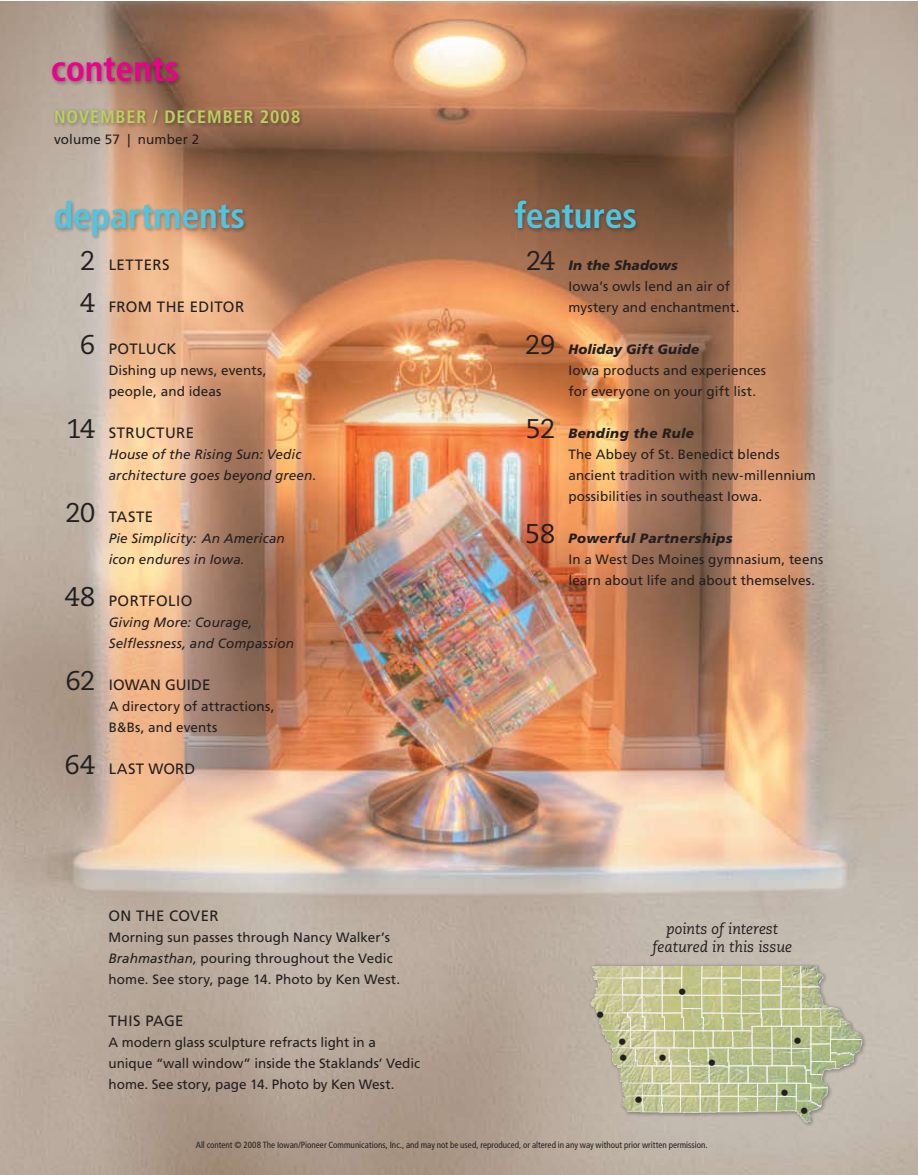
<style>
.page{position:relative;width:918px;height:1175px;background:#fff}
.page>*{position:absolute;margin:0;border:0;box-sizing:border-box;transform-origin:0 0}
.t1{font:700 condensed 36px "Frutiger";letter-spacing:-.005em;color:#4ec6e2}
.t2{font:700 condensed 36px "Frutiger";letter-spacing:-.01em;color:#ec008c}
.t3{font:700 condensed 18px "Frutiger LT Std";letter-spacing:.05em;color:#b9d15d}
.t4{font:condensed 18px "Frutiger LT Std";color:#231f20}
.t5{font:15px "Frutiger LT Std";letter-spacing:.025em;color:#231f20}
.t6{font:italic 15px/18px "Caecilia LT Std";color:#231f20;text-align:center}
.t7{font:15px "Frutiger LT Std";letter-spacing:.005em;color:#231f20}
.t8{font:13.5px/21px "Frutiger LT Std";letter-spacing:.005em;color:#231f20}
.t9{font:italic 13.5px/21px "Frutiger LT Std";letter-spacing:.01em;color:#231f20}
.t10{font:10.5px "Frutiger LT Std";letter-spacing:.02em;color:#231f20}
.t11{font:condensed 9px "Frutiger LT Std";color:#231f20}
.s1{font-family:"Caecilia LT Std";font-size:27px}
.s2{font-style:italic}
.s3{font-weight:900;font-style:italic}
</style>
<div class="page">
<img style="left:0;top:2px;width:918px;height:1172px">
<div style="left:53px;top:107px;width:251px;height:22px;background:#000008;opacity:.3"></div>
<div style="left:49px;top:55px;width:134px;height:32px;background:#000008;opacity:.3"></div>
<div style="left:587px;top:962px;width:281px;height:165px;background:#000008;opacity:.3"></div>
<svg style="left:594px;top:966px;width:253px;height:65px;background:#c5c698"></svg>
<div style="left:52px;top:198px;width:197px;height:43px;background:#000008;opacity:.3"></div>
<div style="left:512px;top:197px;width:129px;height:37px;background:#000008;opacity:.3"></div>
<h1 class="t2" style="left:51px;top:47px;width:130px">contents</h1>
<h2 class="t3" style="left:54px;top:106px;width:248px">NOVEMBER / DECEMBER 2008</h2>
<p class="t8" style="left:54px;top:129px;width:147px">volume 57 | number 2</p>
<h1 class="t1" style="left:54px;top:194px;width:193px">departments</h1>
<p class="t5" style="left:80px;top:256px;width:91px"><span class="s1">2</span> LETTERS</p>
<p class="t5" style="left:80px;top:298px;width:165px"><span class="s1">4</span> FROM THE EDITOR</p>
<p class="t5" style="left:80px;top:340px;width:98px"><span class="s1">6</span> POTLUCK</p>
<p class="t8" style="left:109px;top:360px;width:159px">Dishing up news, events, people, and ideas</p>
<p class="t5" style="left:67px;top:424px;width:129px"><span class="s1">14</span> STRUCTURE</p>
<p class="t9" style="left:109px;top:444px;width:209px">House of the Rising Sun: Vedic architecture goes beyond green.</p>
<p class="t5" style="left:66px;top:508px;width:89px"><span class="s1">20</span> TASTE</p>
<p class="t9" style="left:109px;top:528px;width:178px">Pie Simplicity: An American icon endures in Iowa.</p>
<p class="t5" style="left:65px;top:592px;width:129px"><span class="s1">48</span> PORTFOLIO</p>
<p class="t9" style="left:109px;top:612px;width:187px">Giving More: Courage,<br>Selflessness, and Compassion</p>
<p class="t7" style="left:66px;top:676px;width:146px"><span class="s1">62</span> IOWAN GUIDE</p>
<p class="t8" style="left:109px;top:696px;width:167px">A directory of attractions,<br>B&amp;Bs, and events</p>
<p class="t5" style="left:65px;top:760px;width:132px"><span class="s1">64</span> LAST WORD</p>
<p class="t5" style="left:108px;top:907px;width:112px">ON THE COVER</p>
<p class="t8" style="left:108px;top:927px;width:293px">Morning sun passes through Nancy Walker’s<br><span class="s2">Brahmasthan</span>, pouring throughout the Vedic home. See story, page 14. Photo by Ken West.</p>
<p class="t5" style="left:108px;top:1012px;width:77px">THIS PAGE</p>
<p class="t8" style="left:108px;top:1032px;width:313px">A modern glass sculpture refracts light in a unique “wall window” inside the Staklands’ Vedic home. See story, page 14. Photo by Ken West.</p>
<h1 class="t1" style="left:514px;top:194px;width:124px">features</h1>
<p class="t8" style="left:568px;top:255px;width:173px;text-indent:-42px"><span class="s1">24</span> <span class="s3">In the Shadows<br></span>Iowa’s owls lend an air of mystery and enchantment.</p>
<p class="t8" style="left:568px;top:339px;width:199px;text-indent:-43px"><span class="s1">29</span> <span class="s3">Holiday Gift Guide<br></span>Iowa products and experiences for everyone on your gift list.</p>
<p class="t8" style="left:568px;top:423px;width:249px;text-indent:-43px"><span class="s1">52</span> <span class="s3">Bending the Rule<br></span>The Abbey of St. Benedict blends ancient tradition with new-millennium possibilities in southeast Iowa.</p>
<p class="t8" style="left:568px;top:528px;width:256px;text-indent:-43px"><span class="s1">58</span> <span class="s3">Powerful Partnerships<br></span>In a West Des Moines gymnasium, teens learn about life and about themselves.</p>
<h2 class="t4" style="left:596px;top:1004px;width:10px">•</h2>
<p class="t6" style="left:652px;top:920px;width:141px">points of interest featured in this issue</p>
<h2 class="t4" style="left:678px;top:981px;width:10px">•</h2>
<h2 class="t4" style="left:618px;top:1031px;width:10px">•</h2>
<h2 class="t4" style="left:619px;top:1047px;width:50px">• •</h2>
<h2 class="t4" style="left:634px;top:1088px;width:10px">•</h2>
<h2 class="t4" style="left:708px;top:1051px;width:10px">•</h2>
<h2 class="t4" style="left:793px;top:1030px;width:10px">•</h2>
<h2 class="t4" style="left:780px;top:1081px;width:10px">•</h2>
<h2 class="t4" style="left:800px;top:1100px;width:10px">•</h2>
<p class="t10" style="left:647px;top:1137px;width:61px">THE IOWAN</p>
<p class="t11" style="left:196px;top:1139px;width:514px">All content © 2008 The Iowan/Pioneer Communications, Inc., and may not be used, reproduced, or altered in any way without prior written permission.</p>
</div>
